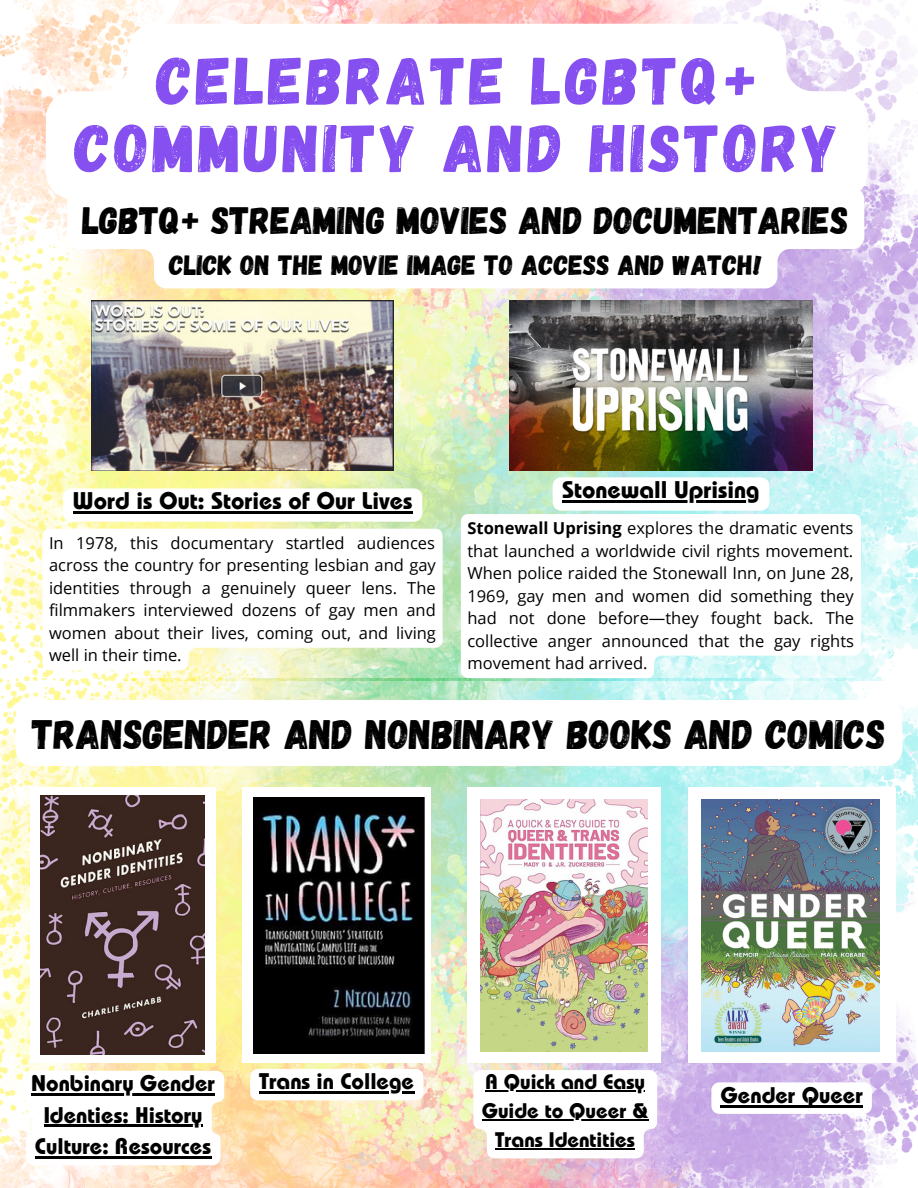
<style>
.page{position:relative;width:918px;height:1188px;background:#fff}
.page>*{position:absolute;margin:0;border:0;box-sizing:border-box;transform-origin:0 0}
.t1{font:67.5px/67.5px "Gagalin";letter-spacing:.05em;color:#8650f1;text-align:center}
.t2{font:41.1px "Gagalin";color:#000}
.t3{font:38.1px "Gagalin";color:#000}
.t4{font:27.9px "Gagalin";color:#000}
.t5{font:700 24px "Bauhaus Pro";color:#000}
.t6{font:700 22.5px/31.5px "Bauhaus Pro";color:#000;text-align:center}
.t7{font:700 21px/29.2px "Bauhaus Pro";color:#000;text-align:center}
.t8{font:16.5px/22.5px "Open Sans";color:#000;text-align:justify}
.s1{font-weight:700}
</style>
<div class="page">
<img style="left:0;top:681px;width:918px;height:507px">
<img style="left:0;top:0;width:918px;height:681px">
<img style="left:92px;top:301px;width:301px;height:169px">
<img style="left:509px;top:301px;width:303px;height:169px">
<div style="left:688px;top:788px;width:207px;height:275px;background:#fff"></div>
<img style="left:702px;top:799px;width:178px;height:252px">
<div style="left:467px;top:788px;width:194px;height:275px;background:#fff"></div>
<img style="left:480px;top:799px;width:168px;height:252px">
<div style="left:243px;top:788px;width:188px;height:275px;background:#fff"></div>
<img style="left:253px;top:797px;width:171px;height:257px">
<div style="left:31px;top:788px;width:185px;height:275px;background:#fff"></div>
<img style="left:41px;top:796px;width:163px;height:259px">
<svg style="left:67px;top:199px;width:797px;height:89px"></svg>
<svg style="left:42px;top:529px;width:401px;height:141px"></svg>
<svg style="left:46px;top:24px;width:822px;height:175px"></svg>
<div style="left:16px;top:700px;width:886px;height:66px;background:#fff;border-radius:16px"></div>
<div style="left:63px;top:488px;width:359px;height:34px;background:#fff;border-radius:8px"></div>
<hr style="left:73px;top:511px;width:340px;height:3px;background:#000">
<svg style="left:461px;top:514px;width:400px;height:164px"></svg>
<svg style="left:553px;top:477px;width:216px;height:34px"></svg>
<hr style="left:562px;top:500px;width:198px;height:2px;background:#000">
<svg style="left:711px;top:1082px;width:161px;height:32px"></svg>
<hr style="left:720px;top:1105px;width:143px;height:2px;background:#000">
<svg style="left:473px;top:1070px;width:184px;height:88px"></svg>
<hr style="left:485px;top:1090px;width:160px;height:1px;background:#000">
<hr style="left:482px;top:1119px;width:167px;height:1px;background:#000">
<hr style="left:495px;top:1149px;width:140px;height:1px;background:#000">
<svg style="left:250px;top:1069px;width:173px;height:31px"></svg>
<hr style="left:259px;top:1091px;width:155px;height:3px;background:#000">
<svg style="left:22px;top:1071px;width:202px;height:94px"></svg>
<hr style="left:31px;top:1093px;width:184px;height:3px;background:#000">
<hr style="left:44px;top:1125px;width:158px;height:2px;background:#000">
<hr style="left:35px;top:1156px;width:176px;height:3px;background:#000">
<p class="t1" style="left:75px;top:44px;width:766px">CELEBRATE LGBTQ+<br>COMMUNITY AND HISTORY</p>
<p class="t3" style="left:82px;top:195px;width:768px">LGBTQ+ STREAMING MOVIES AND DOCUMENTARIES</p>
<p class="t4" style="left:169px;top:247px;width:594px">CLICK ON THE MOVIE IMAGE TO ACCESS AND WATCH!</p>
<p class="t5" style="left:73px;top:492px;width:341px">Word is Out: Stories of Our Lives</p>
<p class="t8" style="left:49px;top:531px;width:388px">In 1978, this documentary startled audiences across the country for presenting lesbian and gay identities through a genuinely queer lens. The filmmakers interviewed dozens of gay men and women about their lives, coming out, and living well in their time.</p>
<p class="t5" style="left:562px;top:481px;width:199px">Stonewall Uprising</p>
<p class="t8" style="left:467px;top:517px;width:388px"><span class="s1">Stonewall Uprising</span> explores the dramatic events that launched a worldwide civil rights movement.<br>When police raided the Stonewall Inn, on June 28, 1969, gay men and women did something they had not done before—they fought back. The collective anger announced that the gay rights movement had arrived.</p>
<p class="t2" style="left:32px;top:707px;width:855px">TRANSGENDER AND NONBINARY BOOKS AND COMICS</p>
<p class="t6" style="left:31px;top:1071px;width:185px">Nonbinary Gender</p>
<p class="t6" style="left:259px;top:1069px;width:157px">Trans in College</p>
<p class="t6" style="left:35px;top:1102px;width:178px">Identies: History<br>Culture: Resources</p>
<p class="t7" style="left:482px;top:1070px;width:168px">A Quick and Easy<br>Guide to Queer &amp;<br>Trans Identities</p>
<p class="t6" style="left:720px;top:1082px;width:144px">Gender Queer</p>
</div>
